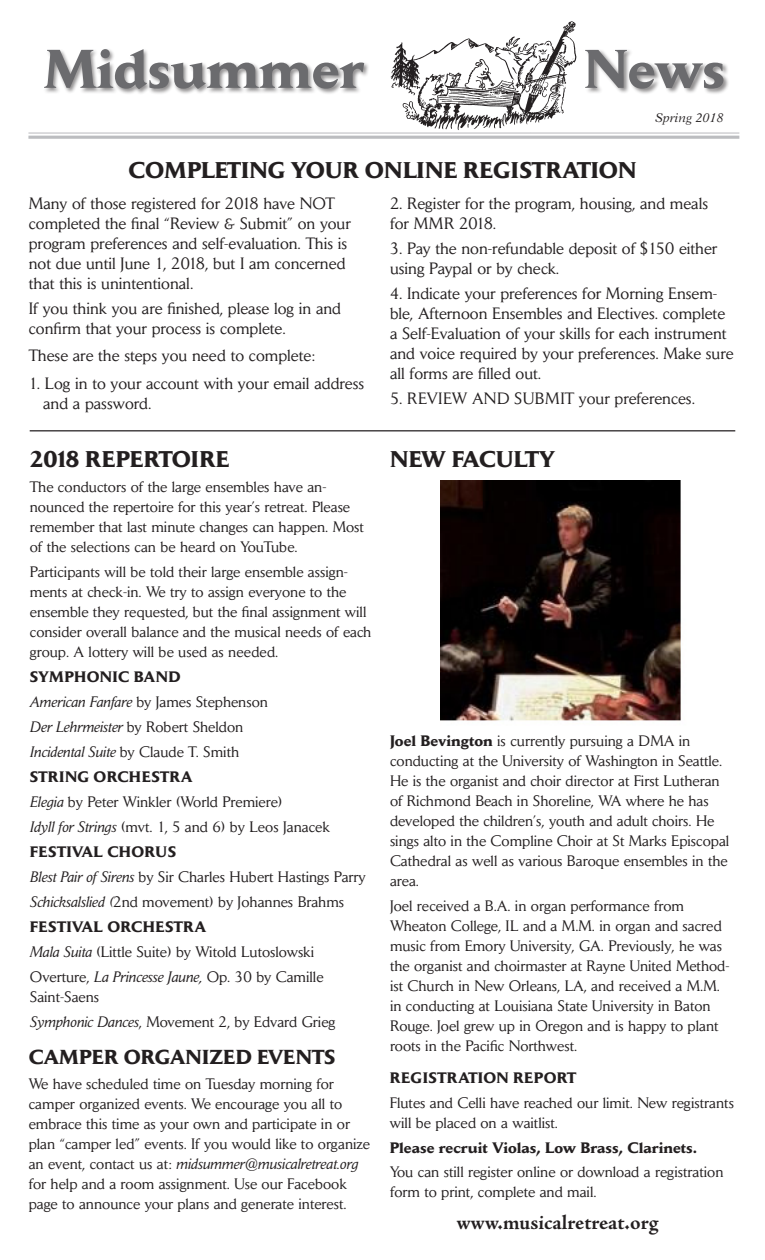
<style>
.page{position:relative;width:765px;height:1260px;background:#fff}
.page>*{position:absolute;margin:0;border:0;box-sizing:border-box;transform-origin:0 0}
.t1{font:700 53.75px "Daily News";color:#6b6b6e}
._18_pt_Jaeger{font:700 22.5px "Daily News";color:#231f20}
._18_pt_Jaeger-2{font:700 22.5px "Daily News";letter-spacing:-.03em;color:#231f20}
._12_jaeger_reg{font:700 21.25px "Adobe Jenson Pro";letter-spacing:-.005em;color:#231f20}
._18_pt_Jaeger-3{font:700 20px "Daily News";color:#231f20}
._12_jaeger_reg-2{font:16.25px/20px "Daily News";color:#231f20}
._12_jaeger_reg-3{font:15px/20px "Daily News";color:#231f20}
._12_jaeger_reg-4{font:700 15px "Daily News";letter-spacing:.02em;color:#231f20}
._12_jaeger_reg-5{font:700 15px "Daily News";color:#231f20}
._12_jaeger_reg-6{font:italic 15px "Daily News";color:#231f20}
.t2{font:italic 12.5px "New Aster";color:#231f20}
.s1{font-style:italic}
.s2{font-style:normal}
.s3{font-weight:700}
</style>
<div class="page">
<hr style="left:28px;top:133px;width:711px;height:1px;background:#bcbdc0">
<hr style="left:28px;top:136px;width:711px;height:3px;background:#bcbdc0">
<img style="left:396px;top:21px;width:180px;height:109px">
<div style="left:43px;top:48px;width:686px;height:47px;background:#231f20;opacity:.5"></div>
<hr style="left:30px;top:430px;width:705px;height:1px;background:#231f20">
<img style="left:440px;top:481px;width:241px;height:240px">
<p class="t1" style="left:44px;top:36px;width:322px">Midsummer</p>
<p class="t1" style="left:584px;top:36px;width:143px">News</p>
<p class="_18_pt_Jaeger" style="left:128px;top:156px;width:509px">COMPLETING YOUR ONLINE REGISTRATION</p>
<p class="t2" style="left:655px;top:110px;width:70px">Spring 2018</p>
<p class="_12_jaeger_reg-2" style="left:29px;top:193px;width:324px">Many of those registered for 2018 have NOT completed the final “Review &amp; Submit” on your program preferences and self-evaluation. This is not due until June 1, 2018, but I am concerned that this is unintentional.</p>
<p class="_12_jaeger_reg-2" style="left:29px;top:298px;width:314px">If you think you are finished, please log in and confirm that your process is complete.</p>
<p class="_12_jaeger_reg-2" style="left:29px;top:345px;width:288px">These are the steps you need to complete:</p>
<p class="_12_jaeger_reg-2" style="left:43px;top:373px;width:323px;text-indent:-14px">1. Log in to your account with your email address and a password.</p>
<p class="_18_pt_Jaeger" style="left:30px;top:445px;width:201px">2018 REPERTOIRE</p>
<p class="_12_jaeger_reg-3" style="left:30px;top:477px;width:336px">The conductors of the large ensembles have an&shy;nounced the repertoire for this year’s retreat. Please remember that last minute changes can happen. Most of the selections can be heard on YouTube.</p>
<p class="_12_jaeger_reg-3" style="left:30px;top:562px;width:343px">Participants will be told their large ensemble assign&shy;ments at check-in. We try to assign everyone to the ensemble they requested, but the final assignment will consider overall balance and the musical needs of each group. A lottery will be used as needed.</p>
<p class="_12_jaeger_reg-4" style="left:30px;top:668px;width:152px">SYMPHONIC BAND</p>
<p class="_12_jaeger_reg-3" style="left:30px;top:692px;width:240px"><span class="s1">American Fanfare</span> by James Stephenson</p>
<p class="_12_jaeger_reg-3" style="left:30px;top:717px;width:215px"><span class="s1">Der Lehrmeister</span> by Robert Sheldon</p>
<p class="_12_jaeger_reg-6" style="left:30px;top:743px;width:211px">Incidental Suite <span class="s2">by Claude T. Smith</span></p>
<p class="_12_jaeger_reg-4" style="left:30px;top:768px;width:164px">STRING ORCHESTRA</p>
<p class="_12_jaeger_reg-3" style="left:30px;top:792px;width:254px"><span class="s1">Elegia</span> by Peter Winkler (World Premiere)</p>
<p class="_12_jaeger_reg-3" style="left:30px;top:817px;width:302px"><span class="s1">Idyll for Strings</span> (mvt. 1, 5 and 6) by Leos Janacek</p>
<p class="_12_jaeger_reg-4" style="left:30px;top:843px;width:148px">FESTIVAL CHORUS</p>
<p class="_12_jaeger_reg-3" style="left:30px;top:867px;width:337px"><span class="s1">Blest Pair of Sirens</span> by Sir Charles Hubert Hastings Parry</p>
<p class="_12_jaeger_reg-3" style="left:30px;top:892px;width:316px"><span class="s1">Schicksalslied (</span>2nd movement) by Johannes Brahms</p>
<p class="_12_jaeger_reg-4" style="left:30px;top:918px;width:178px">FESTIVAL ORCHESTRA</p>
<p class="_12_jaeger_reg-3" style="left:30px;top:942px;width:286px"><span class="s1">Mala Suita</span> (Little Suite) by Witold Lutoslowski</p>
<p class="_12_jaeger_reg-3" style="left:30px;top:967px;width:295px">Overture, <span class="s1">La Princesse Jaune,</span> Op. 30 by Camille<br>Saint-Saens</p>
<p class="_12_jaeger_reg-3" style="left:30px;top:1012px;width:307px"><span class="s1">Symphonic Dances</span>, Movement 2, by Edvard Grieg</p>
<p class="_18_pt_Jaeger-3" style="left:29px;top:1044px;width:308px">CAMPER ORGANIZED EVENTS</p>
<p class="_12_jaeger_reg-3" style="left:29px;top:1073px;width:343px">We have scheduled time on Tuesday morning for camper organized events. We encourage you all to embrace this time as your own and participate in or plan “camper led” events. If you would like to organize an event, contact us at: <span class="s1">midsummer@musicalretreat.org </span>for help and a room assignment. Use our Facebook page to announce your plans and generate interest.</p>
<p class="_12_jaeger_reg-2" style="left:390px;top:193px;width:320px">2. Register for the program, housing, and meals for MMR 2018.</p>
<p class="_12_jaeger_reg-2" style="left:390px;top:238px;width:329px">3. Pay the non-refundable deposit of $150 either using Paypal or by check.</p>
<p class="_12_jaeger_reg-2" style="left:390px;top:283px;width:345px">4. Indicate your preferences for Morning Ensem&shy;ble, Afternoon Ensembles and Electives. complete a Self-Evaluation of your skills for each instrument and voice required by your preferences. Make sure all forms are filled out.</p>
<p class="_12_jaeger_reg-2" style="left:390px;top:388px;width:307px">5. REVIEW AND SUBMIT your preferences.</p>
<p class="_18_pt_Jaeger-2" style="left:390px;top:445px;width:167px">NEW FACULTY</p>
<p class="_12_jaeger_reg-3" style="left:390px;top:730px;width:341px"><span class="s3">Joel Bevington</span> is currently pursuing a DMA in conducting at the University of Washington in Seattle.<br>He is the organist and choir director at First Lutheran of Richmond Beach in Shoreline, WA where he has developed the children’s, youth and adult choirs. He sings alto in the Compline Choir at St Marks Episcopal Cathedral as well as various Baroque ensembles in the area.</p>
<p class="_12_jaeger_reg-3" style="left:390px;top:895px;width:341px">Joel received a B.A. in organ performance from Wheaton College, IL and a M.M. in organ and sacred music from Emory University, GA. Previously, he was the organist and choirmaster at Rayne United Method&shy;ist Church in New Orleans, LA, and received a M.M. in conducting at Louisiana State University in Baton Rouge. Joel grew up in Oregon and is happy to plant roots in the Pacific Northwest.</p>
<p class="_12_jaeger_reg-4" style="left:390px;top:1068px;width:188px">REGISTRATION REPORT</p>
<p class="_12_jaeger_reg-3" style="left:390px;top:1092px;width:346px">Flutes and Celli have reached our limit. New registrants will be placed on a waitlist.</p>
<p class="_12_jaeger_reg-5" style="left:390px;top:1138px;width:309px">Please recruit Violas, Low Brass, Clarinets.</p>
<p class="_12_jaeger_reg-3" style="left:390px;top:1162px;width:335px">You can still register online or download a registration form to print, complete and mail.</p>
<p class="_12_jaeger_reg" style="left:456px;top:1210px;width:204px">www.musicalretreat.org</p>
</div>
